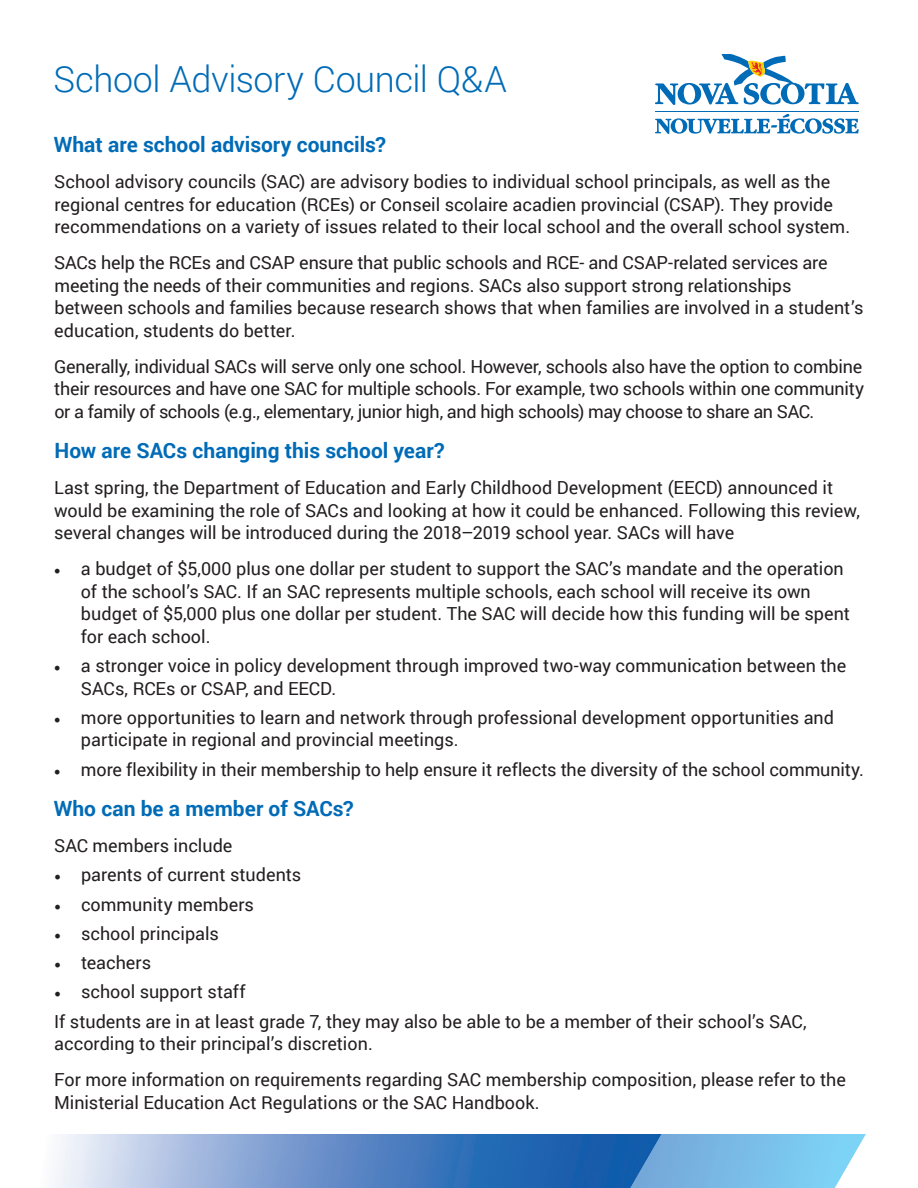
<style>
.page{position:relative;width:918px;height:1188px;background:#fff}
.page>*{position:absolute;margin:0;border:0;box-sizing:border-box;transform-origin:0 0}
.t1{font:300 36px "Roboto";letter-spacing:-.01em;color:#006bb6}
.t2{font:700 21px "Roboto";color:#006bb6}
.t3{font:18px/22.5px "Roboto";color:#231f20}
.s1{font-family:"Minion Pro"}
</style>
<div class="page">
<hr style="left:655px;top:111px;width:204px;height:1px;background:#006bb6">
<svg style="left:655px;top:54px;width:204px;height:51px"></svg>
<svg style="left:655px;top:114px;width:204px;height:20px"></svg>
<img style="left:662px;top:1134px;width:204px;height:54px">
<img style="left:53px;top:1134px;width:609px;height:54px">
<h1 class="t1" style="left:53px;top:54px;width:455px">School Advisory Council Q&amp;A</h1>
<p class="t2" style="left:54px;top:130px;width:334px">What are school advisory councils?</p>
<p class="t3" style="left:54px;top:170px;width:798px">School advisory councils (SAC) are advisory bodies to individual school principals, as well as the regional centres for education (RCEs) or Conseil scolaire acadien provincial (CSAP). They provide recommendations on a variety of issues related to their local school and the overall school system.</p>
<p class="t3" style="left:54px;top:251px;width:811px">SACs help the RCEs and CSAP ensure that public schools and RCE- and CSAP-related services are meeting the needs of their communities and regions. SACs also support strong relationships between schools and families because research shows that when families are involved in a student’s education, students do better.</p>
<p class="t3" style="left:54px;top:355px;width:811px;text-align:justify">Generally, individual SACs will serve only one school. However, schools also have the option to combine their resources and have one SAC for multiple schools. For example, two schools within one community or a family of schools (e.g., elementary, junior high, and high schools) may choose to share an SAC.</p>
<p class="t2" style="left:55px;top:436px;width:392px">How are SACs changing this school year?</p>
<p class="t3" style="left:54px;top:476px;width:807px">Last spring, the Department of Education and Early Childhood Development (EECD) announced it would be examining the role of SACs and looking at how it could be enhanced. Following this review, several changes will be introduced during the 2018–2019 school year. SACs will have</p>
<p class="t3" style="left:81px;top:557px;width:771px;text-indent:-27px"><span class="s1">•</span> a budget of $5,000 plus one dollar per student to support the SAC’s mandate and the operation of the school’s SAC. If an SAC represents multiple schools, each school will receive its own budget of $5,000 plus one dollar per student. The SAC will decide how this funding will be spent for each school.</p>
<p class="t3" style="left:81px;top:654px;width:767px;text-indent:-27px"><span class="s1">•</span> a stronger voice in policy development through improved two-way communication between the<br>SACs, RCEs or CSAP, and EECD.</p>
<p class="t3" style="left:81px;top:706px;width:755px;text-indent:-27px"><span class="s1">•</span> more opportunities to learn and network through professional development opportunities and participate in regional and provincial meetings.</p>
<p class="t3" style="left:54px;top:757px;width:811px"><span class="s1">•</span> more flexibility in their membership to help ensure it reflects the diversity of the school community.</p>
<p class="t2" style="left:54px;top:794px;width:302px">Who can be a member of SACs?</p>
<p class="t3" style="left:54px;top:834px;width:180px">SAC members include</p>
<p class="t3" style="left:54px;top:863px;width:249px"><span class="s1">•</span> parents of current students</p>
<p class="t3" style="left:54px;top:892px;width:201px"><span class="s1">•</span> community members</p>
<p class="t3" style="left:54px;top:922px;width:166px"><span class="s1">•</span> school principals</p>
<p class="t3" style="left:54px;top:951px;width:99px"><span class="s1">•</span> teachers</p>
<p class="t3" style="left:54px;top:977px;width:754px;line-height:29.2px"><span class="s1">•</span> school support staff<br>If students are in at least grade 7, they may also be able to be a member of their school’s SAC,</p>
<p class="t3" style="left:54px;top:1025px;width:793px;line-height:36px">according to their principal’s discretion.<br>For more information on requirements regarding SAC membership composition, please refer to the</p>
<p class="t3" style="left:54px;top:1090px;width:487px">Ministerial Education Act Regulations or the SAC Handbook.</p>
</div>
